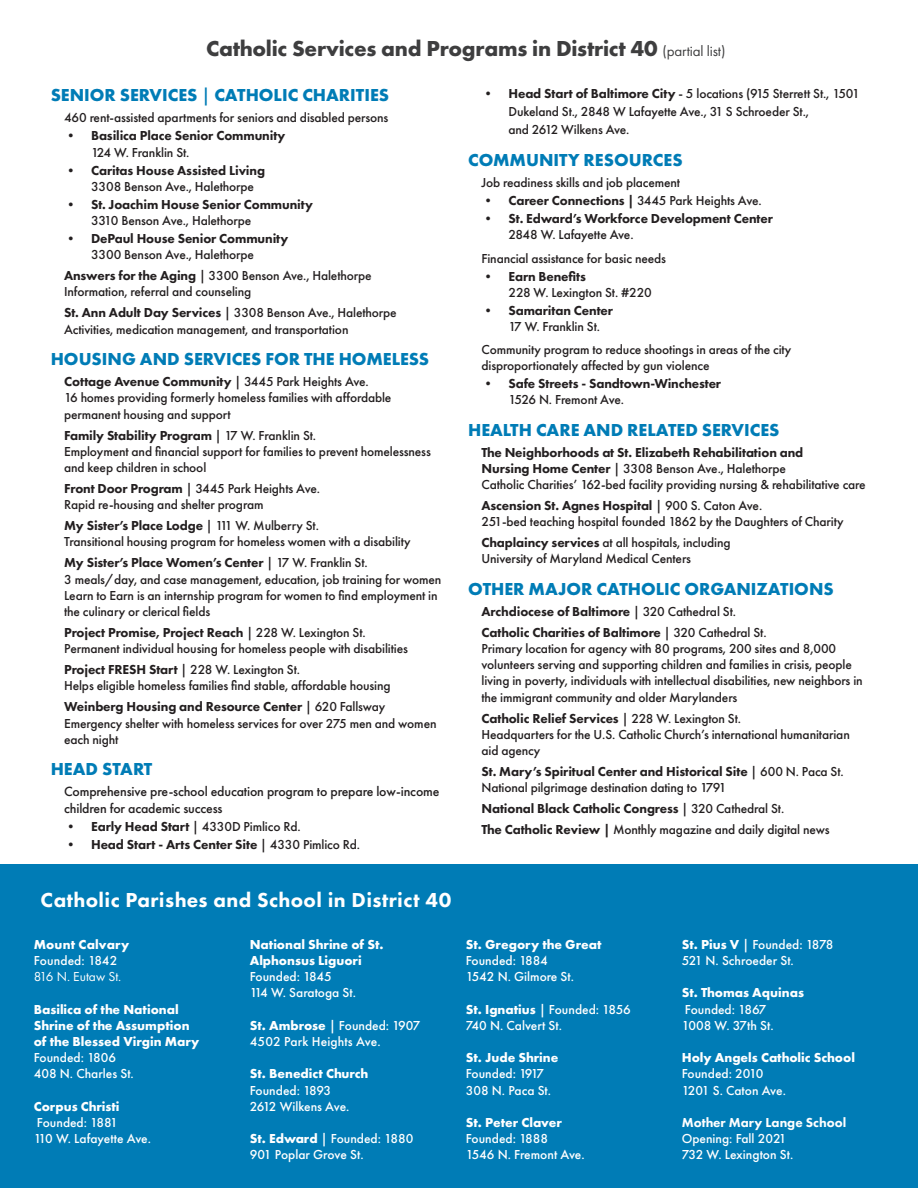
<style>
.page{position:relative;width:918px;height:1188px;background:#fff}
.page>*{position:absolute;margin:0;border:0;box-sizing:border-box;transform-origin:0 0}
.t1{font:700 22.5px "Futura PT";letter-spacing:-.01em;color:#3e3e3f}
.t2{font:800 21px "Futura PT";letter-spacing:.02em;color:#fff}
.t3{font:700 18px "Futura PT";color:#007cb6}
.t4{font:500 13.8px/16.6px "Futura PT";letter-spacing:-.01em;color:#231f20}
.t5{font:500 13.5px/16.2px "Futura PT";letter-spacing:-.01em;color:#231f20}
.t6{font:500 13.5px/16.2px "Futura PT";color:#fff}
.t7{font:800 13.5px/21px "Futura PT";letter-spacing:-.01em;color:#231f20}
.t8{font:700 13.5px/16.2px "Futura PT";color:#fff}
.t9{font:800 13.5px "Futura PT";color:#fff}
.t10{font:13.5px "Futura PT";color:#fff}
.s1{font-weight:400;font-size:15px}
.s2{font-weight:500}
.s3{font-weight:800}
.s4{font-weight:700}
</style>
<div class="page">
<div style="left:0;top:864px;width:918px;height:324px;background:#007cb6"></div>
<h1 class="t1" style="left:206px;top:34px;width:521px">Catholic Services and Programs in District 40 <span class="s1">(partial list)</span></h1>
<h3 class="t3" style="left:51px;top:84px;width:340px">SENIOR SERVICES <span class="s2">|</span> CATHOLIC CHARITIES</h3>
<p class="t5" style="left:64px;top:110px;width:326px">460 rent-assisted apartments for seniors and disabled persons</p>
<p class="t7" style="left:64px;top:125px;width:223px">• Basilica Place Senior Community</p>
<p class="t5" style="left:91px;top:144px;width:100px">124 W. Franklin St.</p>
<p class="t7" style="left:64px;top:159px;width:202px">• Caritas House Assisted Living</p>
<p class="t5" style="left:91px;top:178px;width:164px">3308 Benson Ave., Halethorpe</p>
<p class="t7" style="left:64px;top:194px;width:250px">• St. Joachim House Senior Community</p>
<p class="t5" style="left:91px;top:212px;width:162px">3310 Benson Ave., Halethorpe</p>
<p class="t7" style="left:64px;top:228px;width:226px">• DePaul House Senior Community</p>
<p class="t5" style="left:64px;top:244px;width:309px;line-height:21px;text-indent:27px">3300 Benson Ave., Halethorpe<br><span class="s3">Answers for the Aging</span> | 3300 Benson Ave., Halethorpe</p>
<p class="t5" style="left:64px;top:281px;width:334px;line-height:21px">Information, referral and counseling<br><span class="s3">St. Ann Adult Day Services</span> | 3308 Benson Ave., Halethorpe</p>
<p class="t5" style="left:64px;top:321px;width:286px">Activities, medication management, and transportation</p>
<h3 class="t3" style="left:51px;top:348px;width:380px">HOUSING AND SERVICES FOR THE HOMELESS</h3>
<p class="t5" style="left:64px;top:374px;width:329px"><span class="s3">Cottage Avenue Community</span> | 3445 Park Heights Ave.<br>16 homes providing formerly homeless families with affordable permanent housing and support</p>
<p class="t5" style="left:64px;top:427px;width:368px"><span class="s3">Family Stability Program</span> | 17 W. Franklin St.<br>Employment and financial support for families to prevent homelessness and keep children in school</p>
<p class="t5" style="left:64px;top:480px;width:257px"><span class="s3">Front Door Program</span> | 3445 Park Heights Ave.<br>Rapid re-housing and shelter program</p>
<p class="t5" style="left:64px;top:518px;width:348px"><span class="s3">My Sister’s Place Lodge</span> | 111 W. Mulberry St.<br>Transitional housing program for homeless women with a disability</p>
<p class="t5" style="left:64px;top:555px;width:379px"><span class="s3">My Sister’s Place Women’s Center</span> | 17 W. Franklin St.<br>3 meals/day, and case management, education, job training for women Learn to Earn is an internship program for women to find employment in the culinary or clerical fields</p>
<p class="t5" style="left:64px;top:624px;width:345px"><span class="s3">Project Promise, Project Reach</span> | 228 W. Lexington St.<br>Permanent individual housing for homeless people with disabilities</p>
<p class="t5" style="left:64px;top:662px;width:328px"><span class="s3">Project FRESH Start</span> | 228 W. Lexington St.<br>Helps eligible homeless families find stable, affordable housing</p>
<p class="t5" style="left:64px;top:699px;width:374px"><span class="s3">Weinberg Housing and Resource Center</span> | 620 Fallsway<br>Emergency shelter with homeless services for over 275 men and women each night</p>
<h3 class="t3" style="left:51px;top:758px;width:103px">HEAD START</h3>
<p class="t4" style="left:64px;top:783px;width:377px">Comprehensive pre-school education program to prepare low-income children for academic success</p>
<p class="t5" style="left:64px;top:818px;width:238px"><span class="s3">• Early Head Start</span> | 4330D Pimlico Rd.</p>
<p class="t7" style="left:64px;top:834px;width:298px">• Head Start - Arts Center Site <span class="s2">| 4330 Pimlico Rd.</span></p>
<p class="t5" style="left:509px;top:85px;width:353px;line-height:18px;text-indent:-27px"><span class="s3">• Head Start of Baltimore City</span> - 5 locations (915 Sterrett St., 1501<br>Dukeland St., 2848 W Lafayette Ave., 31 S Schroeder St.,<br>and 2612 Wilkens Ave.</p>
<h3 class="t3" style="left:468px;top:148px;width:216px">COMMUNITY RESOURCES</h3>
<p class="t5" style="left:482px;top:174px;width:200px">Job readiness skills and job placement</p>
<p class="t7" style="left:482px;top:189px;width:282px">• Career Connections | <span class="s2">3445 Park Heights Ave.</span></p>
<p class="t7" style="left:482px;top:207px;width:293px">• St. Edward’s Workforce Development Center</p>
<p class="t5" style="left:482px;top:222px;width:186px;line-height:24px;text-align:center">2848 W. Lafayette Ave.<br>Financial assistance for basic needs</p>
<p class="t7" style="left:482px;top:266px;width:106px">• Earn Benefits</p>
<p class="t5" style="left:508px;top:284px;width:145px">228 W. Lexington St. #220</p>
<p class="t7" style="left:482px;top:300px;width:133px">• Samaritan Center</p>
<p class="t5" style="left:482px;top:315px;width:311px;line-height:22.5px;text-indent:27px">17 W. Franklin St.<br>Community program to reduce shootings in areas of the city</p>
<p class="t5" style="left:482px;top:357px;width:230px">disproportionately affected by gun violence</p>
<p class="t7" style="left:482px;top:373px;width:241px">• Safe Streets - Sandtown-Winchester</p>
<p class="t5" style="left:508px;top:391px;width:117px">1526 N. Fremont Ave.</p>
<h3 class="t3" style="left:468px;top:418px;width:313px">HEALTH CARE AND RELATED SERVICES</h3>
<p class="t5" style="left:482px;top:444px;width:386px"><span class="s3">The Neighborhoods at St. Elizabeth Rehabilitation and<br>Nursing Home Center</span> | 3308 Benson Ave., Halethorpe<br>Catholic Charities’ 162-bed facility providing nursing &amp; rehabilitative care</p>
<p class="t5" style="left:482px;top:497px;width:364px"><span class="s3">Ascension St. Agnes Hospital</span> | 900 S. Caton Ave.<br>251-bed teaching hospital founded 1862 by the Daughters of Charity</p>
<p class="t5" style="left:482px;top:535px;width:251px"><span class="s3">Chaplaincy services</span> at all hospitals, including<br>University of Maryland Medical Centers</p>
<h3 class="t3" style="left:468px;top:577px;width:367px">OTHER MAJOR CATHOLIC ORGANIZATIONS</h3>
<p class="t7" style="left:482px;top:601px;width:287px">Archdiocese of Baltimore <span class="s2">| 320 Cathedral St.<br></span>Catholic Charities of Baltimore <span class="s2">| 320 Cathedral St.</span></p>
<p class="t5" style="left:482px;top:640px;width:383px">Primary location for agency with 80 programs, 200 sites and 8,000 volunteers serving and supporting children and families in crisis, people living in poverty, individuals with intellectual disabilities, new neighbors in the immigrant community and older Marylanders</p>
<p class="t5" style="left:482px;top:710px;width:370px"><span class="s3">Catholic Relief Services</span> | 228 W. Lexington St.<br>Headquarters for the U.S. Catholic Church’s international humanitarian aid agency</p>
<p class="t5" style="left:482px;top:763px;width:364px"><span class="s3">St. Mary’s Spiritual Center and Historical Site</span> | 600 N. Paca St.<br>National pilgrimage destination dating to 1791</p>
<p class="t5" style="left:482px;top:798px;width:350px;line-height:21px"><span class="s3">National Black Catholic Congress</span> | 320 Cathedral St.<br><span class="s3">The Catholic Review |</span> Monthly magazine and daily digital news</p>
<h2 class="t2" style="left:41px;top:887px;width:412px">Catholic Parishes and School in District 40</h2>
<p class="t8" style="left:34px;top:936px;width:97px">Mount Calvary</p>
<p class="t6" style="left:34px;top:952px;width:85px">Founded: 1842</p>
<p class="t10" style="left:34px;top:969px;width:89px">816 N. Eutaw St.</p>
<p class="t8" style="left:34px;top:1001px;width:167px">Basilica of the National<br>Shrine of the Assumption of the Blessed Virgin Mary</p>
<p class="t6" style="left:34px;top:1050px;width:102px">Founded: 1806<br>408 N. Charles St.</p>
<p class="t8" style="left:34px;top:1098px;width:87px">Corpus Christi</p>
<p class="t6" style="left:34px;top:1114px;width:119px">Founded: 1881<br>110 W. Lafayette Ave.</p>
<p class="t8" style="left:250px;top:936px;width:135px">National Shrine of St.<br>Alphonsus Liguori</p>
<p class="t6" style="left:250px;top:969px;width:108px">Founded: 1845<br>114 W. Saratoga St.</p>
<p class="t6" style="left:250px;top:1017px;width:172px"><span class="s4">St. Ambrose</span> | Founded: 1907<br>4502 Park Heights Ave.</p>
<p class="t8" style="left:250px;top:1065px;width:120px">St. Benedict Church</p>
<p class="t6" style="left:250px;top:1082px;width:101px">Founded: 1893<br>2612 Wilkens Ave.</p>
<p class="t6" style="left:250px;top:1131px;width:165px"><span class="s4">St. Edward</span> | Founded: 1880<br>901 Poplar Grove St.</p>
<p class="t8" style="left:466px;top:936px;width:137px">St. Gregory the Great</p>
<p class="t6" style="left:466px;top:952px;width:110px">Founded: 1884<br>1542 N. Gilmore St.</p>
<p class="t6" style="left:466px;top:1001px;width:166px"><span class="s4">St. Ignatius</span> | Founded: 1856<br>740 N. Calvert St.</p>
<p class="t8" style="left:466px;top:1049px;width:94px">St. Jude Shrine</p>
<p class="t6" style="left:466px;top:1066px;width:87px">Founded: 1917<br>308 N. Paca St.</p>
<p class="t8" style="left:466px;top:1114px;width:98px">St. Peter Claver</p>
<p class="t6" style="left:466px;top:1131px;width:120px">Founded: 1888<br>1546 N. Fremont Ave.</p>
<p class="t6" style="left:682px;top:936px;width:153px"><span class="s4">St. Pius V</span> | Founded: 1878<br>521 N. Schroeder St.</p>
<p class="t8" style="left:682px;top:984px;width:124px">St. Thomas Aquinas</p>
<p class="t6" style="left:682px;top:1001px;width:93px">Founded: 1867<br>1008 W. 37th St.</p>
<p class="t8" style="left:682px;top:1049px;width:175px">Holy Angels Catholic School</p>
<p class="t6" style="left:682px;top:1066px;width:106px">Founded: 2010<br>1201 S. Caton Ave.</p>
<p class="t9" style="left:682px;top:1114px;width:166px">Mother Mary Lange School</p>
<p class="t6" style="left:682px;top:1131px;width:113px">Opening: Fall 2021<br>732 W. Lexington St.</p>
</div>
